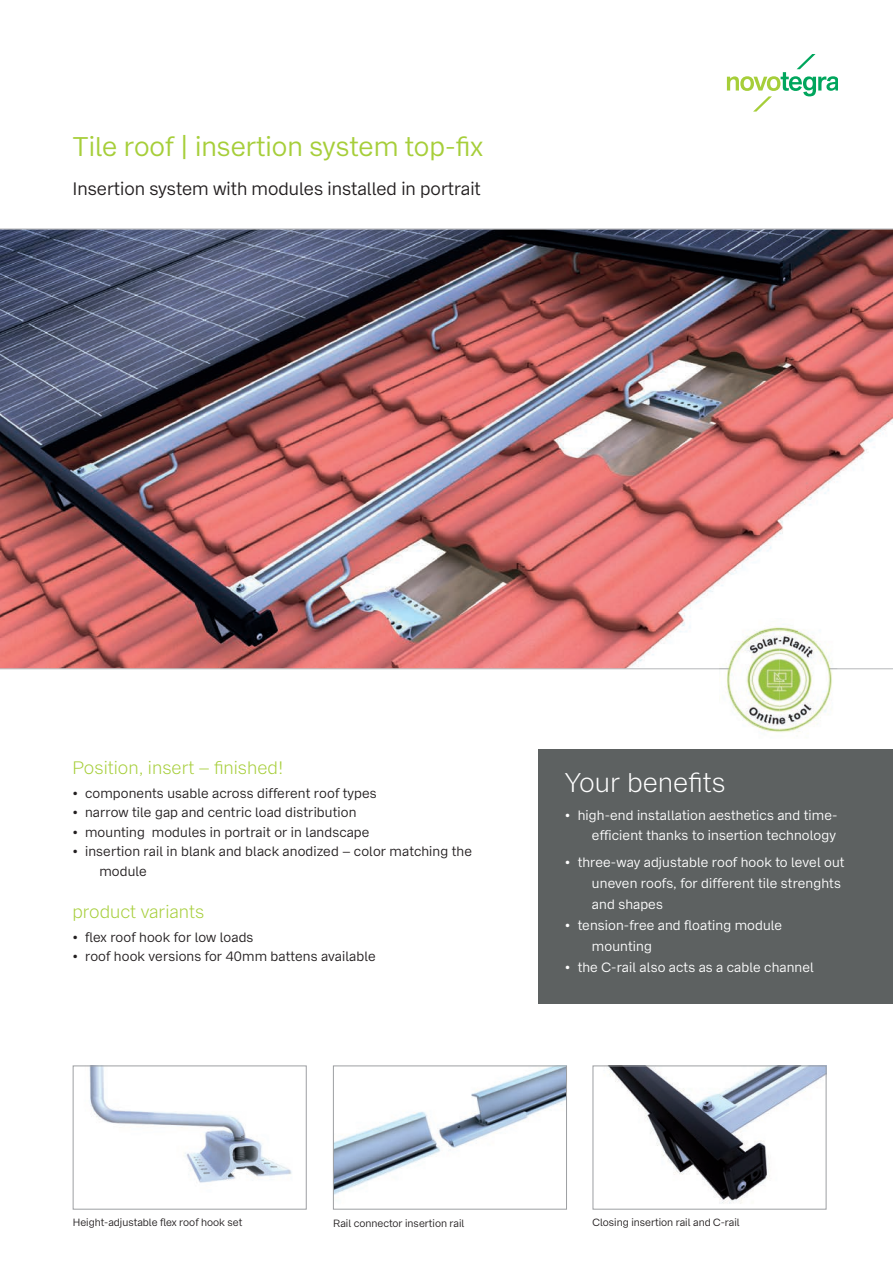
<style>
.page{position:relative;width:893px;height:1263px;background:#fff}
.page>*{position:absolute;margin:0;border:0;box-sizing:border-box;transform-origin:0 0}
.t1{font:27px "Bay Wa Sans";color:#a6ce39}
.t2{font:300 27px "Bay Wa Sans";color:#fff}
.t3{font:18px "Bay Wa Sans";color:#231f20}
.t4{font:300 18px "Bay Wa Sans";color:#a6ce39}
.t5{font:13.5px/19.5px "Bay Wa Sans";letter-spacing:.01em;color:#231f20}
.t6{font:13.5px/21px "Bay Wa Sans";letter-spacing:.01em;color:#fff}
.t7{font:10.5px "Bay Wa Sans";color:#231f20}
</style>
<div class="page">
<svg style="left:727px;top:54px;width:110px;height:58px"></svg>
<img style="left:89px;top:1067px;width:203px;height:116px">
<div style="left:73px;top:1065px;width:234px;height:144px;border:1px solid #9d9fa2"></div>
<img style="left:335px;top:1067px;width:230px;height:128px">
<div style="left:333px;top:1065px;width:234px;height:144px;border:1px solid #9d9fa2"></div>
<img style="left:608px;top:1067px;width:216px;height:137px">
<div style="left:593px;top:1065px;width:233px;height:144px;border:1px solid #9d9fa2"></div>
<img style="left:0;top:230px;width:893px;height:438px">
<hr style="left:0;top:229px;width:893px;height:1px;background:#9d9fa2">
<hr style="left:0;top:668px;width:893px;height:1px;background:#9d9fa2">
<div style="left:538px;top:749px;width:355px;height:255px;background:#5d6161"></div>
<img style="left:719px;top:618px;width:39px;height:74px">
<img style="left:798px;top:618px;width:39px;height:114px">
<img style="left:758px;top:618px;width:40px;height:11px">
<img style="left:719px;top:668px;width:118px;height:1px">
<img style="left:728px;top:629px;width:102px;height:102px">
<h1 class="t1" style="left:72px;top:130px;width:412px">Tile roof | insertion system top-fix</h1>
<h2 class="t3" style="left:72px;top:177px;width:410px">Insertion system with modules installed in portrait</h2>
<h2 class="t4" style="left:72px;top:757px;width:213px">Position, insert – finished!</h2>
<p class="t5" style="left:72px;top:783px;width:306px">• components usable across different roof types</p>
<p class="t5" style="left:72px;top:803px;width:286px">• narrow tile gap and centric load distribution</p>
<p class="t5" style="left:72px;top:822px;width:299px">• mounting modules in portrait or in landscape</p>
<p class="t5" style="left:99px;top:842px;width:374px;text-indent:-27px">• insertion rail in blank and black anodized – color matching the module</p>
<h2 class="t4" style="left:72px;top:901px;width:133px">product variants</h2>
<p class="t5" style="left:72px;top:927px;width:183px">• flex roof hook for low loads</p>
<p class="t5" style="left:72px;top:947px;width:305px">• roof hook versions for 40mm battens available</p>
<h1 class="t2" style="left:565px;top:766px;width:162px">Your benefits</h1>
<p class="t6" style="left:565px;top:806px;width:274px;line-height:19.5px;text-align:right">• high-end installation aesthetics and time&shy;efficient thanks to insertion technology</p>
<p class="t6" style="left:592px;top:851px;width:254px;text-indent:-27px">• three-way adjustable roof hook to level out uneven roofs, for different tile strenghts and shapes</p>
<p class="t6" style="left:592px;top:914px;width:192px;text-indent:-27px">• tension-free and floating module mounting</p>
<p class="t6" style="left:565px;top:956px;width:250px">• the C-rail also acts as a cable channel</p>
<p class="t7" style="left:73px;top:1216px;width:171px">Height-adjustable flex roof hook set</p>
<p class="t7" style="left:333px;top:1217px;width:133px">Rail connector insertion rail</p>
<p class="t7" style="left:593px;top:1216px;width:149px">Closing insertion rail and C-rail</p>
</div>
